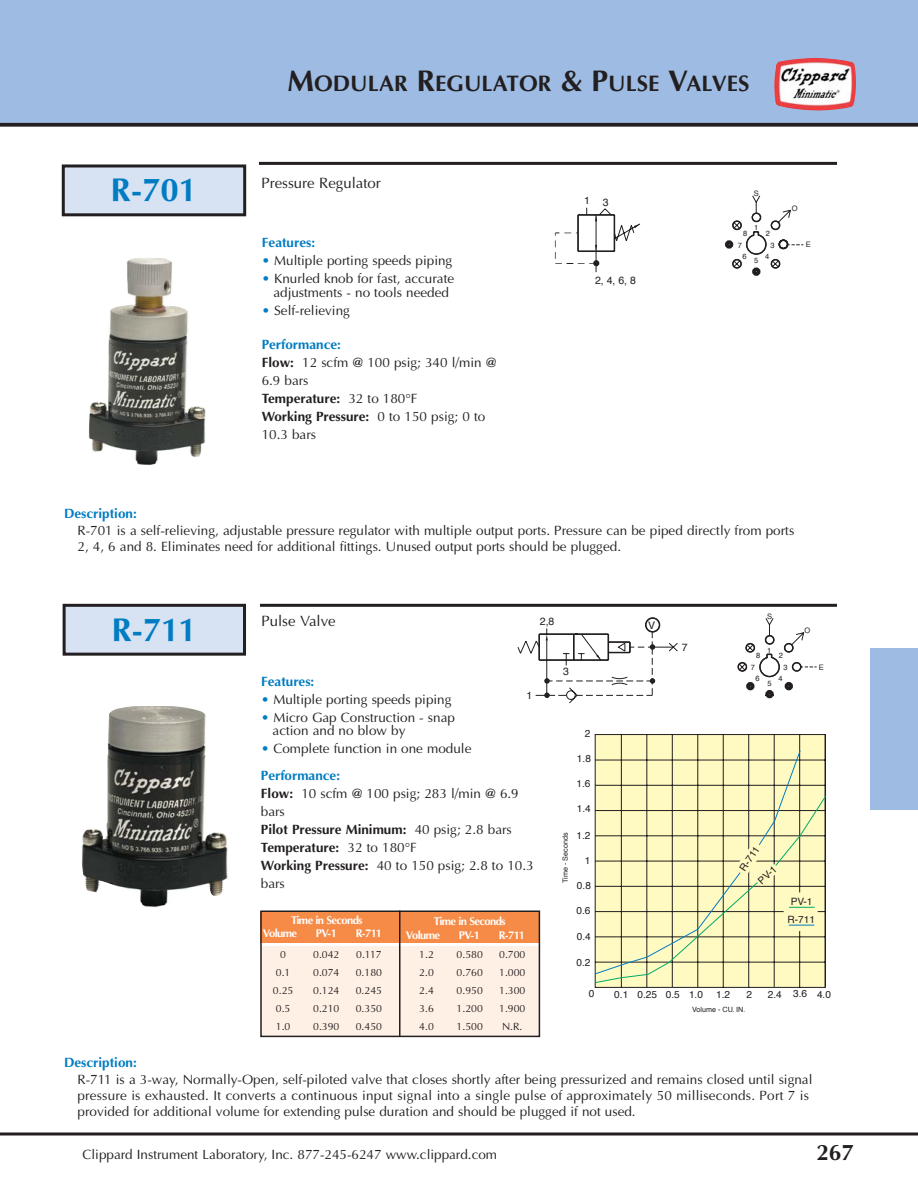
<style>
.page{position:relative;width:918px;height:1188px;background:#fff}
.page>*{position:absolute;margin:0;border:0;box-sizing:border-box;transform-origin:0 0}
.t1{font:700 33px "Optima";color:#007cc2}
.t2{font:700 22.5px "Optima";color:#231f20}
.t3{font:15px "Optima";color:#231f20}
.t4{font:13.5px/18px "Optima";color:#231f20}
.t5{font:700 13.5px "Optima";color:#007cc2}
.t6{font:700 11.25px/13.6px "Optima";letter-spacing:-.055em;color:#fff}
.t7{font:10.5px "Optima";color:#231f20}
.t8{font:10.5px "Helvetica";color:#231f20}
.t9{font:10.05px/18px "Helvetica";letter-spacing:-.005em;color:#231f20;text-align:center}
.t10{font:7.5px "Helvetica";color:#231f20}
.t11{font:7.2px "Helvetica";color:#231f20}
.s1{font-size:30px}
.s2{font-weight:700;color:#007cc2}
.s3{font-weight:700}
</style>
<div class="page">
<div style="left:0;top:0;width:918px;height:124px;background:#9ebce3"></div>
<svg style="left:0;top:1132px;width:918px;height:4px;background:#595657"></svg>
<svg style="left:0;top:123px;width:918px;height:4px;background:#373334"></svg>
<div style="left:871px;top:648px;width:47px;height:162px;background:#9ebce3"></div>
<img style="left:774px;top:58px;width:82px;height:53px">
<hr style="left:259px;top:162px;width:578px;height:3px;background:#231f20">
<div style="left:63px;top:166px;width:182px;height:49px;background:#d7e2f3"></div>
<div style="left:62px;top:164px;width:184px;height:52px;border:3px solid #231f20"></div>
<div style="left:64px;top:605px;width:181px;height:49px;background:#d7e2f3"></div>
<div style="left:63px;top:604px;width:183px;height:52px;border:3px solid #231f20"></div>
<hr style="left:260px;top:604px;width:577px;height:3px;background:#231f20">
<img style="left:89px;top:258px;width:117px;height:207px">
<svg style="left:555px;top:195px;width:249px;height:81px"></svg>
<img style="left:82px;top:706px;width:146px;height:202px">
<svg style="left:518px;top:617px;width:299px;height:86px"></svg>
<svg style="left:594px;top:734px;width:232px;height:254px;background:#e2ddad"></svg>
<svg style="left:594px;top:750px;width:207px;height:225px;background:#e9e5b4"></svg>
<svg style="left:595px;top:795px;width:231px;height:188px;background:#ebe7b4"></svg>
<div style="left:262px;top:946px;width:277px;height:89px;background:#fff0e5"></div>
<div style="left:260px;top:911px;width:279px;height:31px;background:#f68b48"></div>
<div style="left:260px;top:910px;width:280px;height:127px;border:2px solid #231f20"></div>
<hr style="left:399px;top:910px;width:2px;height:126px;background:#231f20">
<h2 class="t2" style="left:287px;top:74px;width:464px"><span class="s1">M</span>ODULAR <span class="s1">R</span>EGULATOR <span class="s1">&amp; P</span>ULSE <span class="s1">V</span>ALVES</h2>
<h1 class="t1" style="left:111px;top:177px;width:88px">R-701</h1>
<p class="t3" style="left:261px;top:177px;width:121px">Pressure Regulator</p>
<p class="t5" style="left:262px;top:237px;width:55px">Features:</p>
<p class="t4" style="left:262px;top:253px;width:192px"><span class="s2">•</span> Multiple porting speeds piping</p>
<p class="t4" style="left:262px;top:273px;width:194px;line-height:13.5px;text-align:center"><span class="s2">•</span> Knurled knob for fast, accurate adjustments - no tools needed</p>
<p class="t4" style="left:262px;top:302px;width:90px"><span class="s2">•</span> Self-relieving</p>
<p class="t4" style="left:262px;top:337px;width:237px"><span class="s2">Performance:<br></span><span class="s3">Flow:</span> 12 scfm @ 100 psig; 340 l/min @<br>6.9 bars<br><span class="s3">Temperature:</span> 32 to 180°F<br><span class="s3">Working Pressure:</span> 0 to 150 psig; 0 to<br>10.3 bars</p>
<p class="t8" style="left:584px;top:197px;width:26px">1 3</p>
<p class="t8" style="left:595px;top:276px;width:42px">2, 4, 6, 8</p>
<p class="t10" style="left:754px;top:190px;width:7px">S</p>
<p class="t10" style="left:754px;top:224px;width:6px">1</p>
<p class="t10" style="left:743px;top:230px;width:6px">8</p>
<p class="t10" style="left:766px;top:230px;width:6px">2</p>
<p class="t10" style="left:738px;top:242px;width:6px">7</p>
<p class="t10" style="left:771px;top:242px;width:6px">3</p>
<p class="t10" style="left:743px;top:253px;width:6px">6</p>
<p class="t10" style="left:765px;top:253px;width:6px">4</p>
<p class="t10" style="left:754px;top:258px;width:6px">5</p>
<p class="t10" style="left:792px;top:205px;width:7px">O</p>
<p class="t10" style="left:806px;top:241px;width:7px">E</p>
<p class="t5" style="left:64px;top:508px;width:74px">Description:</p>
<p class="t4" style="left:78px;top:523px;width:718px;line-height:16.4px">R-701 is a self-relieving, adjustable pressure regulator with multiple output ports. Pressure can be piped directly from ports<br>2, 4, 6 and 8. Eliminates need for additional fittings. Unused output ports should be plugged.</p>
<h1 class="t1" style="left:112px;top:616px;width:86px">R-711</h1>
<p class="t3" style="left:261px;top:615px;width:76px">Pulse Valve</p>
<p class="t5" style="left:261px;top:676px;width:55px">Features:</p>
<p class="t4" style="left:261px;top:691px;width:192px"><span class="s2">•</span> Multiple porting speeds piping</p>
<p class="t4" style="left:273px;top:712px;width:184px;line-height:13.5px;text-indent:-12px"><span class="s2">•</span> Micro Gap Construction - snap action and no blow by</p>
<p class="t4" style="left:261px;top:741px;width:212px"><span class="s2">•</span> Complete function in one module</p>
<p class="t8" style="left:540px;top:617px;width:16px">2,8</p>
<p class="t8" style="left:526px;top:691px;width:7px">1</p>
<p class="t4" style="left:261px;top:768px;width:274px"><span class="s2">Performance:<br></span><span class="s3">Flow:</span> 10 scfm @ 100 psig; 283 l/min @ 6.9 bars<br><span class="s3">Pilot Pressure Minimum:</span> 40 psig; 2.8 bars<br><span class="s3">Temperature:</span> 32 to 180°F<br><span class="s3">Working Pressure:</span> 40 to 150 psig; 2.8 to 10.3 bars</p>
<p class="t6" style="left:263px;top:914px;width:101px;text-indent:28px">Time in Seconds<br>Volume</p>
<p class="t6" style="left:316px;top:928px;width:23px">PV-1</p>
<p class="t6" style="left:356px;top:928px;width:28px">R-711</p>
<p class="t6" style="left:406px;top:915px;width:101px;text-indent:28px">Time in Seconds<br>Volume</p>
<p class="t6" style="left:459px;top:929px;width:23px">PV-1</p>
<p class="t6" style="left:499px;top:929px;width:28px">R-711</p>
<p class="t7" style="left:280px;top:950px;width:7px">0</p>
<p class="t7" style="left:313px;top:950px;width:28px">0.042</p>
<p class="t7" style="left:356px;top:950px;width:27px">0.117</p>
<p class="t7" style="left:276px;top:968px;width:16px">0.1</p>
<p class="t7" style="left:313px;top:968px;width:28px">0.074</p>
<p class="t7" style="left:356px;top:968px;width:28px">0.180</p>
<p class="t7" style="left:273px;top:986px;width:22px">0.25</p>
<p class="t7" style="left:313px;top:986px;width:28px">0.124</p>
<p class="t7" style="left:356px;top:986px;width:28px">0.245</p>
<p class="t7" style="left:276px;top:1004px;width:16px">0.5</p>
<p class="t7" style="left:313px;top:1004px;width:28px">0.210</p>
<p class="t7" style="left:356px;top:1004px;width:28px">0.350</p>
<p class="t7" style="left:276px;top:1022px;width:16px">1.0</p>
<p class="t7" style="left:313px;top:1022px;width:28px">0.390</p>
<p class="t7" style="left:356px;top:1022px;width:28px">0.450</p>
<p class="t7" style="left:419px;top:950px;width:16px">1.2</p>
<p class="t7" style="left:457px;top:950px;width:28px">0.580</p>
<p class="t7" style="left:499px;top:950px;width:28px">0.700</p>
<p class="t7" style="left:419px;top:968px;width:16px">2.0</p>
<p class="t7" style="left:457px;top:968px;width:28px">0.760</p>
<p class="t7" style="left:499px;top:968px;width:28px">1.000</p>
<p class="t7" style="left:419px;top:986px;width:16px">2.4</p>
<p class="t7" style="left:457px;top:986px;width:28px">0.950</p>
<p class="t7" style="left:499px;top:986px;width:28px">1.300</p>
<p class="t7" style="left:419px;top:1004px;width:16px">3.6</p>
<p class="t7" style="left:457px;top:1004px;width:28px">1.200</p>
<p class="t7" style="left:499px;top:1004px;width:28px">1.900</p>
<p class="t7" style="left:419px;top:1022px;width:16px">4.0</p>
<p class="t7" style="left:457px;top:1022px;width:28px">1.500</p>
<p class="t7" style="left:502px;top:1022px;width:22px">N.R.</p>
<p class="t8" style="left:563px;top:667px;width:7px">3</p>
<p class="t8" style="left:648px;top:621px;width:9px">V</p>
<p class="t8" style="left:682px;top:643px;width:7px">7</p>
<p class="t10" style="left:767px;top:613px;width:7px">S</p>
<p class="t10" style="left:767px;top:647px;width:6px">1</p>
<p class="t10" style="left:756px;top:653px;width:6px">8</p>
<p class="t10" style="left:779px;top:652px;width:6px">2</p>
<p class="t10" style="left:751px;top:665px;width:6px">7</p>
<p class="t10" style="left:784px;top:664px;width:6px">3</p>
<p class="t10" style="left:756px;top:676px;width:6px">6</p>
<p class="t10" style="left:778px;top:675px;width:6px">4</p>
<p class="t10" style="left:767px;top:680px;width:6px">5</p>
<p class="t10" style="left:805px;top:627px;width:7px">O</p>
<p class="t10" style="left:819px;top:664px;width:7px">E</p>
<p class="t11" style="left:562px;top:883px;width:52px;rotate:-90deg">Time - Seconds</p>
<p class="t9" style="left:585px;top:725px;width:7px">2</p>
<p class="t9" style="left:577px;top:751px;width:16px">1.8</p>
<p class="t9" style="left:576px;top:775px;width:16px">1.6</p>
<p class="t9" style="left:577px;top:801px;width:16px">1.4</p>
<p class="t9" style="left:577px;top:827px;width:16px">1.2</p>
<p class="t9" style="left:585px;top:852px;width:7px">1</p>
<p class="t9" style="left:577px;top:878px;width:16px">0.8</p>
<p class="t9" style="left:576px;top:902px;width:16px">0.6</p>
<p class="t9" style="left:735px;top:865px;width:29px;rotate:-56deg">R-711</p>
<p class="t9" style="left:754px;top:876px;width:23px;rotate:-42deg">PV-1</p>
<p class="t9" style="left:788px;top:893px;width:29px">PV-1<br>R-711</p>
<p class="t9" style="left:577px;top:928px;width:16px">0.4</p>
<p class="t9" style="left:577px;top:954px;width:16px">0.2</p>
<p class="t9" style="left:589px;top:985px;width:7px">0</p>
<p class="t9" style="left:614px;top:986px;width:90px">0.1 0.25 0.5 1.0</p>
<p class="t9" style="left:716px;top:986px;width:16px">1.2</p>
<p class="t9" style="left:747px;top:986px;width:7px">2</p>
<p class="t9" style="left:768px;top:986px;width:41px">2.4 3.6</p>
<p class="t11" style="left:692px;top:1006px;width:55px">Volume - CU. IN.</p>
<p class="t9" style="left:817px;top:986px;width:16px">4.0</p>
<p class="t5" style="left:64px;top:1057px;width:74px">Description:</p>
<p class="t4" style="left:78px;top:1072px;width:736px;line-height:16.4px">R-711 is a 3-way, Normally-Open, self-piloted valve that closes shortly after being pressurized and remains closed until signal pressure is exhausted. It converts a continuous input signal into a single pulse of approximately 50 milliseconds. Port 7 is provided for additional volume for extending pulse duration and should be plugged if not used.</p>
<p class="t4" style="left:82px;top:1147px;width:416px">Clippard Instrument Laboratory, Inc. 877-245-6247 www.clippard.com</p>
<h2 class="t2" style="left:817px;top:1143px;width:39px">267</h2>
</div>
